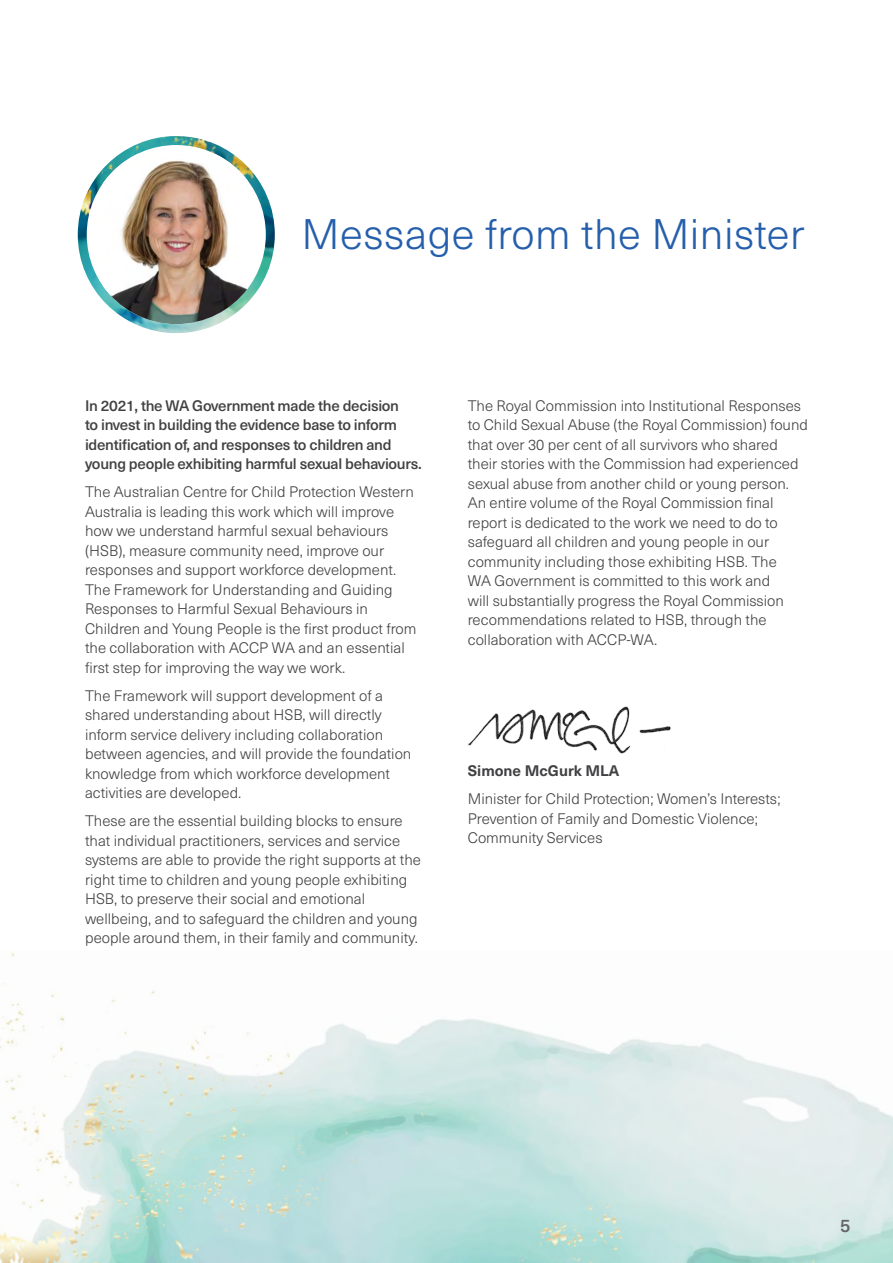
<style>
.page{position:relative;width:893px;height:1263px;background:#fff}
.page>*{position:absolute;margin:0;border:0;box-sizing:border-box;transform-origin:0 0}
.t1{font:300 42px "Neue Haas Unica W1 G";letter-spacing:.01em;color:#255fac}
.t2{font:500 18px "Neue Haas Unica W1 G";color:#636466}
.t3{font:300 15px/19.5px "Neue Haas Unica W1 G";color:#414042}
.t4{font:500 15px/19.5px "Neue Haas Unica W1 G";letter-spacing:-.02em;color:#414042}
.t5{font:700 15px "Neue Haas Unica W1 G";color:#414042}
</style>
<div class="page">
<img style="left:78px;top:136px;width:197px;height:197px;border-radius:98px">
<div style="left:87px;top:145px;width:179px;height:179px;background:#fff;border-radius:50%"></div>
<img style="left:103px;top:154px;width:144px;height:170px">
<img style="left:468px;top:706px;width:203px;height:48px">
<img style="left:0;top:952px;width:893px;height:311px">
<h2 class="t1" style="left:302px;top:204px;width:504px">Message from the Minister</h2>
<p class="t4" style="left:85px;top:395px;width:338px">In 2021, the WA Government made the decision<br>to invest in building the evidence base to inform identifcation of, and responses to children and young people exhibiting harmful sexual behaviours.</p>
<p class="t3" style="left:85px;top:481px;width:333px">The Australian Centre for Child Protection Western Australia is leading this work which will improve how we understand harmful sexual behaviours (HSB), measure community need, improve our responses and support workforce development.<br>The Framework for Understanding and Guiding Responses to Harmful Sexual Behaviours in Children and Young People is the frst product from the collaboration with ACCP WA and an essential frst step for improving the way we work.</p>
<p class="t3" style="left:85px;top:685px;width:328px">The Framework will support development of a shared understanding about HSB, will directly inform service delivery including collaboration between agencies, and will provide the foundation knowledge from which workforce development activities are developed.</p>
<p class="t3" style="left:85px;top:810px;width:337px">These are the essential building blocks to ensure that individual practitioners, services and service systems are able to provide the right supports at the right time to children and young people exhibiting HSB, to preserve their social and emotional wellbeing, and to safeguard the children and young people around them, in their family and community.</p>
<p class="t3" style="left:468px;top:395px;width:342px">The Royal Commission into Institutional Responses to Child Sexual Abuse (the Royal Commission) found that over 30 per cent of all survivors who shared their stories with the Commission had experienced sexual abuse from another child or young person.<br>An entire volume of the Royal Commission fnal report is dedicated to the work we need to do to safeguard all children and young people in our community including those exhibiting HSB. The<br>WA Government is committed to this work and<br>will substantially progress the Royal Commission recommendations related to HSB, through the collaboration with ACCP-WA.</p>
<p class="t5" style="left:468px;top:760px;width:153px">Simone McGurk MLA</p>
<p class="t3" style="left:468px;top:788px;width:314px">Minister for Child Protection; Women’s Interests;<br>Prevention of Family and Domestic Violence;<br>Community Services</p>
<p class="t2" style="left:840px;top:1212px;width:12px">5</p>
</div>
